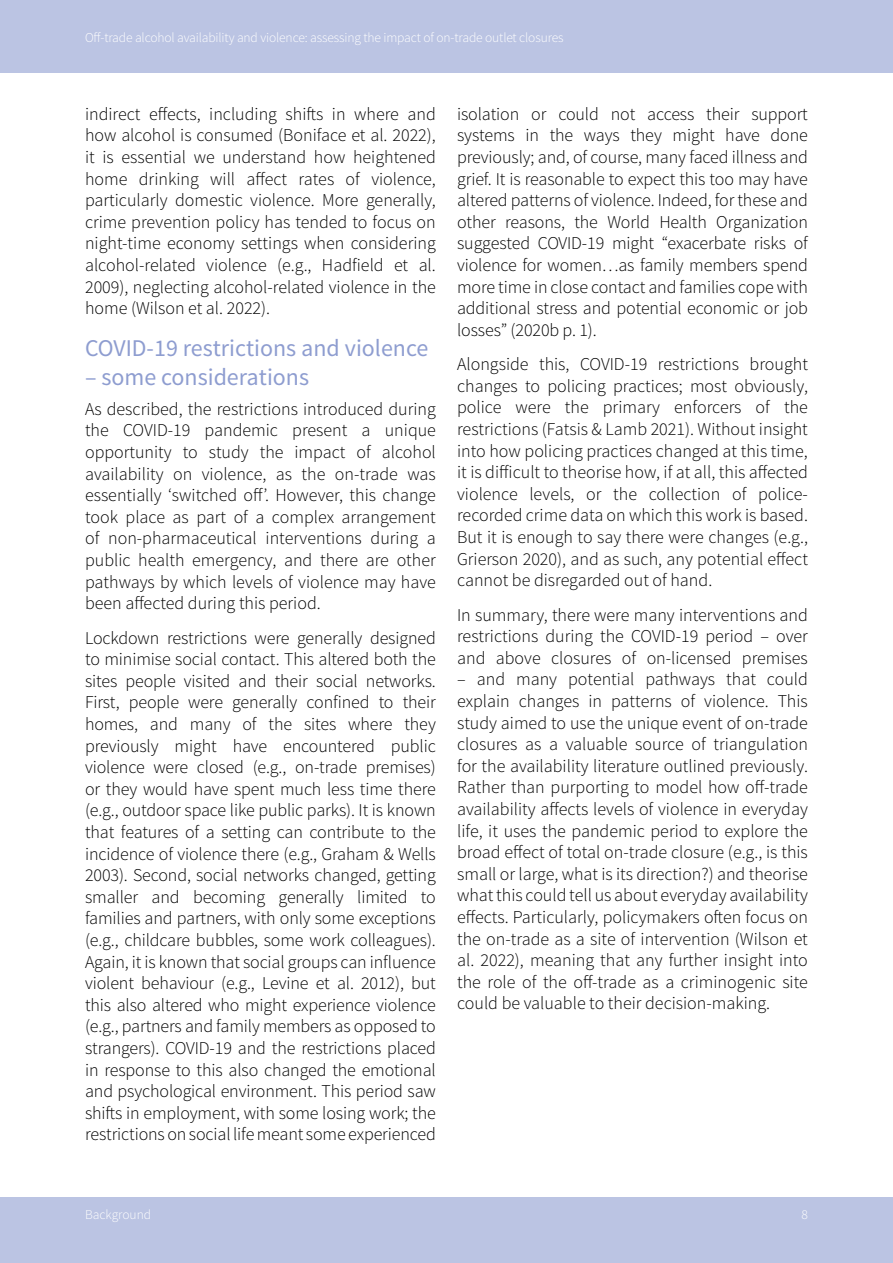
<style>
.page{position:relative;width:893px;height:1263px;background:#fff}
.page>*{position:absolute;margin:0;border:0;box-sizing:border-box;transform-origin:0 0}
.t1{font:24px "Source Sans Pro";color:#8e9dd0}
.t2{font:300 18px/21.6px "Source Sans Pro";color:#000;text-align:justify}
.t3{font:300 13.5px "Source Sans Pro";letter-spacing:-.01em;color:#fff}
</style>
<div class="page">
<div style="left:0;top:1197px;width:893px;height:66px;background:#bbc4e3"></div>
<div style="left:0;top:0;width:893px;height:72px;background:#bbc4e3"></div>
<p class="t3" style="left:85px;top:29px;width:480px">Off-trade alcohol availability and violence: assessing the impact of on-trade outlet closures</p>
<p class="t2" style="left:85px;top:103px;width:352px">indirect effects, including shifts in where and how alcohol is consumed (Boniface et al. 2022), it is essential we understand how heightened home drinking will affect rates of violence, particularly domestic violence. More generally, crime prevention policy has tended to focus on night-time economy settings when considering alcohol-related violence (e.g., Hadfield et al.<br>2009), neglecting alcohol-related violence in the home (Wilson et al. 2022).</p>
<h1 class="t1" style="left:85px;top:333px;width:345px">COVID-19 restrictions and violence</h1>
<h1 class="t1" style="left:85px;top:362px;width:226px">– some considerations</h1>
<p class="t2" style="left:85px;top:398px;width:352px">As described, the restrictions introduced during the COVID-19 pandemic present a unique opportunity to study the impact of alcohol availability on violence, as the on-trade was essentially ‘switched off’. However, this change took place as part of a complex arrangement of non-pharmaceutical interventions during a public health emergency, and there are other pathways by which levels of violence may have been affected during this period.</p>
<p class="t2" style="left:85px;top:627px;width:352px">Lockdown restrictions were generally designed to minimise social contact. This altered both the sites people visited and their social networks.<br>First, people were generally confined to their homes, and many of the sites where they previously might have encountered public violence were closed (e.g., on-trade premises) or they would have spent much less time there (e.g., outdoor space like public parks). It is known that features of a setting can contribute to the incidence of violence there (e.g., Graham &amp; Wells 2003). Second, social networks changed, getting smaller and becoming generally limited to families and partners, with only some exceptions (e.g., childcare bubbles, some work colleagues).<br>Again, it is known that social groups can influence violent behaviour (e.g., Levine et al. 2012), but this also altered who might experience violence (e.g., partners and family members as opposed to strangers). COVID-19 and the restrictions placed in response to this also changed the emotional and psychological environment. This period saw shifts in employment, with some losing work; the restrictions on social life meant some experienced</p>
<p class="t2" style="left:457px;top:103px;width:352px">isolation or could not access their support systems in the ways they might have done previously; and, of course, many faced illness and grief. It is reasonable to expect this too may have altered patterns of violence. Indeed, for these and other reasons, the World Health Organization suggested COVID-19 might “exacerbate risks of violence for women…as family members spend more time in close contact and families cope with additional stress and potential economic or job losses” (2020b p. 1).</p>
<p class="t2" style="left:457px;top:353px;width:352px">Alongside this, COVID-19 restrictions brought changes to policing practices; most obviously, police were the primary enforcers of the restrictions (Fatsis &amp; Lamb 2021). Without insight into how policing practices changed at this time, it is difficult to theorise how, if at all, this affected violence levels, or the collection of police&shy;recorded crime data on which this work is based.<br>But it is enough to say there were changes (e.g., Grierson 2020), and as such, any potential effect cannot be disregarded out of hand.</p>
<p class="t2" style="left:457px;top:604px;width:352px">In summary, there were many interventions and restrictions during the COVID-19 period – over and above closures of on-licensed premises</p>
<p class="t2" style="left:457px;top:669px;width:352px">– and many potential pathways that could explain changes in patterns of violence. This study aimed to use the unique event of on-trade closures as a valuable source of triangulation for the availability literature outlined previously.<br>Rather than purporting to model how off-trade availability affects levels of violence in everyday life, it uses the pandemic period to explore the broad effect of total on-trade closure (e.g., is this small or large, what is its direction?) and theorise what this could tell us about everyday availability effects. Particularly, policymakers often focus on the on-trade as a site of intervention (Wilson et al. 2022), meaning that any further insight into the role of the off-trade as a criminogenic site could be valuable to their decision-making.</p>
<p class="t3" style="left:85px;top:1206px;width:68px">Background</p>
<p class="t3" style="left:801px;top:1206px;width:8px">8</p>
</div>
